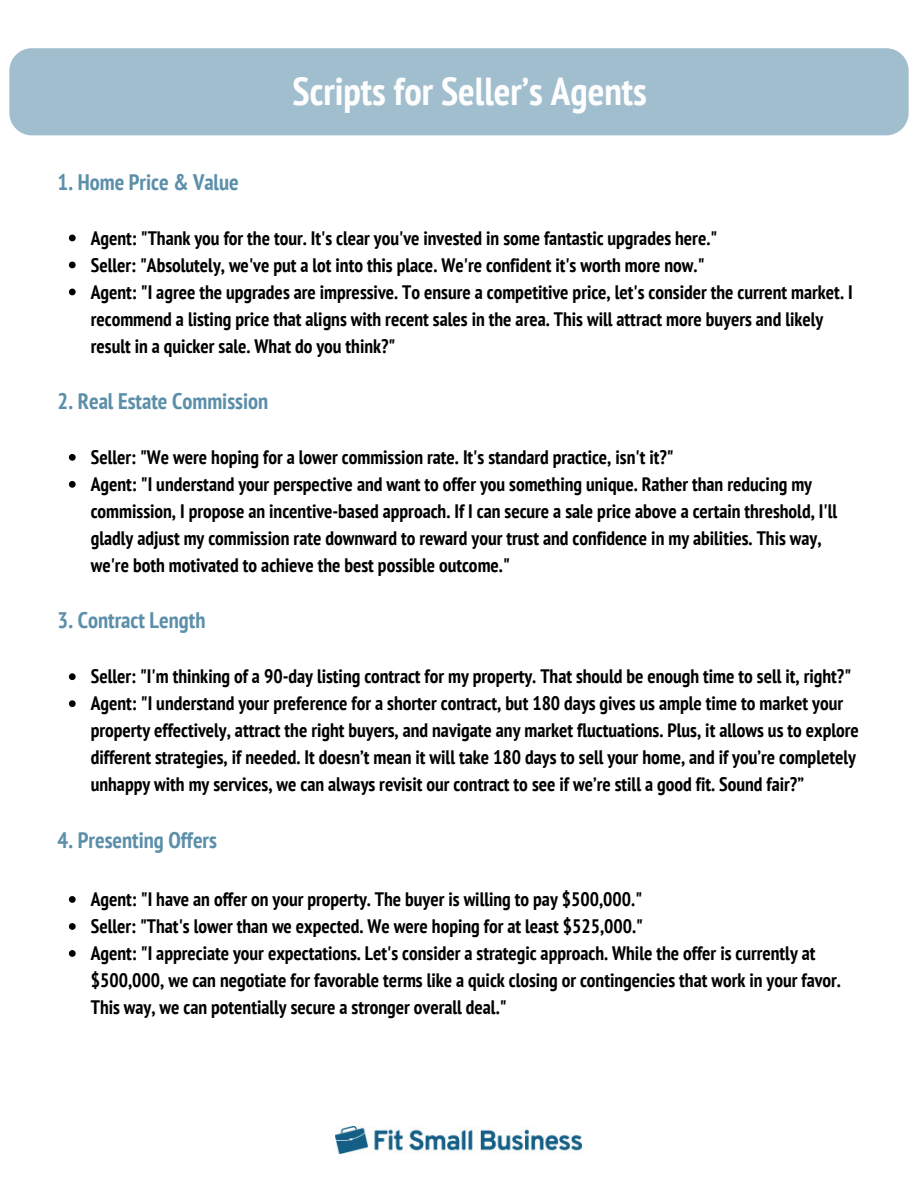
<style>
.page{position:relative;width:918px;height:1188px;background:#fff}
.page>*{position:absolute;margin:0;border:0;box-sizing:border-box;transform-origin:0 0}
.t1{font:700 condensed 39px "PT Sans";color:#fefefe}
.t2{font:700 condensed 22.5px "PT Sans";color:#5c8faa}
.t3{font:700 condensed 19.5px/27px "PT Sans";color:#000}
</style>
<div class="page">
<div style="left:9px;top:48px;width:900px;height:87px;background:#a1bece;border-radius:22px"></div>
<img style="left:336px;top:1126px;width:246px;height:27px">
<svg style="left:69px;top:235px;width:7px;height:6px"></svg>
<svg style="left:69px;top:262px;width:7px;height:6px"></svg>
<svg style="left:69px;top:289px;width:7px;height:6px"></svg>
<svg style="left:69px;top:454px;width:7px;height:7px"></svg>
<svg style="left:69px;top:481px;width:7px;height:7px"></svg>
<svg style="left:69px;top:673px;width:7px;height:7px"></svg>
<svg style="left:69px;top:700px;width:7px;height:7px"></svg>
<svg style="left:69px;top:896px;width:7px;height:7px"></svg>
<svg style="left:69px;top:923px;width:7px;height:7px"></svg>
<svg style="left:69px;top:950px;width:7px;height:7px"></svg>
<p class="t2" style="left:58px;top:167px;width:183px">1. Home Price &amp; Value</p>
<p class="t1" style="left:293px;top:66px;width:356px">Scripts for Seller’s Agents</p>
<p class="t3" style="left:91px;top:224px;width:628px">Agent: "Thank you for the tour. It's clear you've invested in some fantastic upgrades here."</p>
<p class="t3" style="left:91px;top:251px;width:615px">Seller: "Absolutely, we've put a lot into this place. We're confident it's worth more now."</p>
<p class="t3" style="left:91px;top:278px;width:763px">Agent: "I agree the upgrades are impressive. To ensure a competitive price, let's consider the current market. I recommend a listing price that aligns with recent sales in the area. This will attract more buyers and likely result in a quicker sale. What do you think?"</p>
<p class="t2" style="left:58px;top:386px;width:212px">2. Real Estate Commission</p>
<p class="t3" style="left:91px;top:443px;width:584px">Seller: "We were hoping for a lower commission rate. It's standard practice, isn't it?"</p>
<p class="t3" style="left:91px;top:470px;width:748px">Agent: "I understand your perspective and want to offer you something unique. Rather than reducing my commission, I propose an incentive-based approach. If I can secure a sale price above a certain threshold, I'll gladly adjust my commission rate downward to reward your trust and confidence in my abilities. This way, we're both motivated to achieve the best possible outcome."</p>
<p class="t2" style="left:58px;top:605px;width:149px">3. Contract Length</p>
<p class="t3" style="left:91px;top:663px;width:762px">Seller: "I'm thinking of a 90-day listing contract for my property. That should be enough time to sell it, right?"</p>
<p class="t3" style="left:91px;top:690px;width:770px">Agent: "I understand your preference for a shorter contract, but 180 days gives us ample time to market your property effectively, attract the right buyers, and navigate any market fluctuations. Plus, it allows us to explore different strategies, if needed. It doesn’t mean it will take 180 days to sell your home, and if you’re completely unhappy with my services, we can always revisit our contract to see if we’re still a good fit. Sound fair?”</p>
<p class="t2" style="left:58px;top:825px;width:161px">4. Presenting Offers</p>
<p class="t3" style="left:91px;top:885px;width:553px">Agent: "I have an offer on your property. The buyer is willing to pay $500,000."</p>
<p class="t3" style="left:91px;top:912px;width:554px">Seller: "That's lower than we expected. We were hoping for at least $525,000."</p>
<p class="t3" style="left:91px;top:939px;width:752px">Agent: "I appreciate your expectations. Let's consider a strategic approach. While the offer is currently at $500,000, we can negotiate for favorable terms like a quick closing or contingencies that work in your favor.<br>This way, we can potentially secure a stronger overall deal."</p>
</div>
